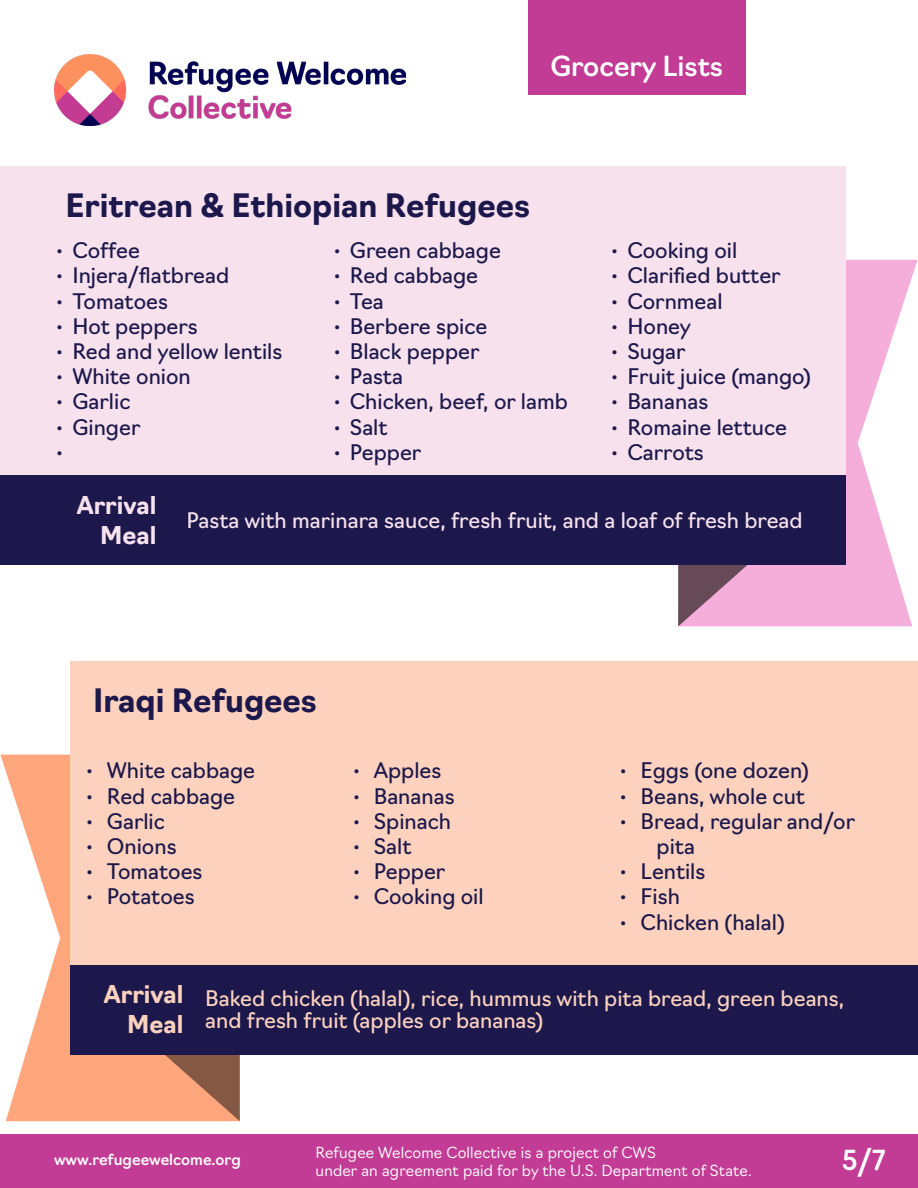
<style>
.page{position:relative;width:918px;height:1188px;background:#fff}
.page>*{position:absolute;margin:0;border:0;box-sizing:border-box;transform-origin:0 0}
.t1{font:700 31.5px "Navigo";color:#1d184b}
.t2{font:500 27px "Navigo";color:#fff}
.t3{font:700 24px "Navigo";color:#f6e1ed}
.t4{font:700 24px "Navigo";color:#fcd2be}
.t5{font:21px "Navigo";color:#1d184b}
.t6{font:21px/22.5px "Navigo";color:#fcd2be}
.t7{font:21px "Navigo";color:#f6e1ed}
.t8{font:300 15px "Navigo";letter-spacing:.01em;color:#fff}
.t9{font:500 15px "Navigo";color:#fff}
</style>
<div class="page">
<img style="left:54px;top:54px;width:352px;height:72px">
<svg style="left:0;top:755px;width:138px;height:366px;fill:#ffa67d"></svg>
<div style="left:71px;top:661px;width:847px;height:393px;background:#fcd2be"></div>
<svg style="left:780px;top:260px;width:138px;height:366px;fill:#f5aeda"></svg>
<svg style="left:678px;top:564px;width:102px;height:62px"></svg>
<div style="left:0;top:166px;width:846px;height:393px;background:#f6e1ed"></div>
<div style="left:0;top:475px;width:846px;height:89px;background:#1d184c"></div>
<svg style="left:138px;top:1054px;width:102px;height:67px"></svg>
<div style="left:71px;top:965px;width:847px;height:89px;background:#1d184c"></div>
<div style="left:528px;top:0;width:217px;height:95px;background:#c23b95"></div>
<div style="left:0;top:1135px;width:918px;height:53px;background:#c23b95"></div>
<p class="t2" style="left:550px;top:45px;width:174px">Grocery Lists</p>
<p class="t1" style="left:66px;top:181px;width:466px">Eritrean &amp; Ethiopian Refugees</p>
<p class="t5" style="left:56px;top:234px;width:86px">• Coffee</p>
<p class="t5" style="left:56px;top:259px;width:175px">• Injera/flatbread</p>
<p class="t5" style="left:56px;top:284px;width:114px">• Tomatoes</p>
<p class="t5" style="left:56px;top:310px;width:143px">• Hot peppers</p>
<p class="t5" style="left:56px;top:335px;width:228px">• Red and yellow lentils</p>
<p class="t5" style="left:56px;top:360px;width:136px">• White onion</p>
<p class="t5" style="left:56px;top:385px;width:76px">• Garlic</p>
<p class="t5" style="left:56px;top:410px;width:86px">• Ginger</p>
<p class="t5" style="left:56px;top:436px;width:9px">•</p>
<p class="t5" style="left:333px;top:234px;width:169px">• Green cabbage</p>
<p class="t5" style="left:333px;top:259px;width:146px">• Red cabbage</p>
<p class="t5" style="left:333px;top:284px;width:52px">• Tea</p>
<p class="t5" style="left:333px;top:310px;width:156px">• Berbere spice</p>
<p class="t5" style="left:333px;top:335px;width:148px">• Black pepper</p>
<p class="t5" style="left:333px;top:360px;width:71px">• Pasta</p>
<p class="t5" style="left:333px;top:385px;width:236px">• Chicken, beef, or lamb</p>
<p class="t5" style="left:333px;top:410px;width:56px">• Salt</p>
<p class="t5" style="left:333px;top:436px;width:90px">• Pepper</p>
<p class="t5" style="left:611px;top:234px;width:128px">• Cooking oil</p>
<p class="t5" style="left:611px;top:259px;width:171px">• Clarified butter</p>
<p class="t5" style="left:611px;top:284px;width:113px">• Cornmeal</p>
<p class="t5" style="left:611px;top:310px;width:82px">• Honey</p>
<p class="t5" style="left:611px;top:335px;width:76px">• Sugar</p>
<p class="t5" style="left:611px;top:360px;width:202px">• Fruit juice (mango)</p>
<p class="t5" style="left:611px;top:385px;width:99px">• Bananas</p>
<p class="t5" style="left:611px;top:410px;width:178px">• Romaine lettuce</p>
<p class="t5" style="left:611px;top:436px;width:94px">• Carrots</p>
<p class="t3" style="left:77px;top:486px;width:81px">Arrival</p>
<p class="t3" style="left:100px;top:516px;width:58px">Meal</p>
<p class="t7" style="left:186px;top:504px;width:618px">Pasta with marinara sauce, fresh fruit, and a loaf of fresh bread</p>
<p class="t1" style="left:93px;top:675px;width:225px">Iraqi Refugees</p>
<p class="t5" style="left:86px;top:754px;width:171px">• White cabbage</p>
<p class="t5" style="left:86px;top:779px;width:151px">• Red cabbage</p>
<p class="t5" style="left:86px;top:804px;width:81px">• Garlic</p>
<p class="t5" style="left:86px;top:830px;width:92px">• Onions</p>
<p class="t5" style="left:86px;top:855px;width:118px">• Tomatoes</p>
<p class="t5" style="left:86px;top:880px;width:110px">• Potatoes</p>
<p class="t5" style="left:353px;top:754px;width:90px">• Apples</p>
<p class="t5" style="left:353px;top:779px;width:103px">• Bananas</p>
<p class="t5" style="left:353px;top:804px;width:100px">• Spinach</p>
<p class="t5" style="left:353px;top:830px;width:60px">• Salt</p>
<p class="t5" style="left:353px;top:855px;width:94px">• Pepper</p>
<p class="t5" style="left:353px;top:880px;width:132px">• Cooking oil</p>
<p class="t5" style="left:620px;top:754px;width:191px">• Eggs (one dozen)</p>
<p class="t5" style="left:620px;top:779px;width:187px">• Beans, whole cut</p>
<p class="t5" style="left:620px;top:804px;width:237px">• Bread, regular and/or</p>
<p class="t5" style="left:657px;top:830px;width:40px">pita</p>
<p class="t5" style="left:620px;top:855px;width:87px">• Lentils</p>
<p class="t5" style="left:620px;top:880px;width:62px">• Fish</p>
<p class="t5" style="left:620px;top:905px;width:167px">• Chicken (halal)</p>
<p class="t4" style="left:104px;top:975px;width:81px">Arrival</p>
<p class="t4" style="left:127px;top:1005px;width:58px">Meal</p>
<p class="t6" style="left:205px;top:985px;width:641px">Baked chicken (halal), rice, hummus with pita bread, green beans, and fresh fruit (apples or bananas)</p>
<p class="t8" style="left:316px;top:1141px;width:342px">Refugee Welcome Collective is a project of CWS</p>
<p class="t8" style="left:316px;top:1159px;width:437px">under an agreement paid for by the U.S. Department of State.</p>
<p class="t9" style="left:54px;top:1148px;width:188px">www.refugeewelcome.org</p>
<p class="t2" style="left:842px;top:1139px;width:45px">5/7</p>
</div>
